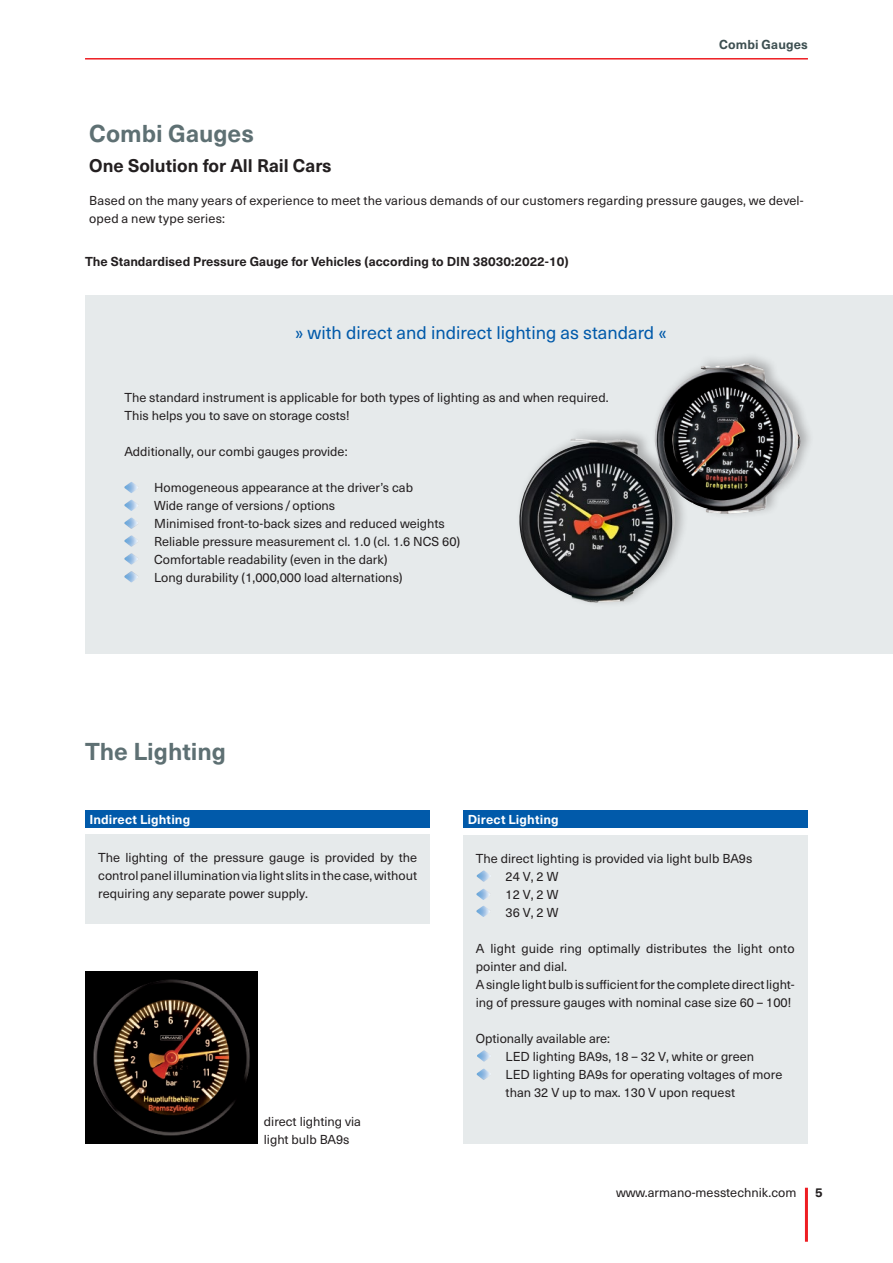
<style>
.page{position:relative;width:893px;height:1263px;background:#fff}
.page>*{position:absolute;margin:0;border:0;box-sizing:border-box;transform-origin:0 0}
.t1{font:700 24px "Neue Haas Unica W1 G";color:#5e7073}
.t2{font:18px "Neue Haas Unica W1 G";color:#015aaa}
.t3{font:700 18px "Neue Haas Unica W1 G";color:#231f20}
.t4{font:12.75px/18px "Neue Haas Unica W1 G";color:#231f20}
.t5{font:700 12.75px "Neue Haas Unica W1 G";color:#231f20}
.t6{font:700 12.75px "Neue Haas Unica W1 G";letter-spacing:.01em;color:#fff}
.t7{font:700 12.75px "Neue Haas Unica W1 G";letter-spacing:.01em;color:#3d4f51}
</style>
<div class="page">
<hr style="left:805px;top:1188px;width:3px;height:54px;background:#ee1d23">
<hr style="left:85px;top:58px;width:723px;height:2px;background:#ee1d23">
<div style="left:85px;top:296px;width:808px;height:358px;background:#e6eaeb"></div>
<div style="left:651px;top:351px;width:163px;height:168px;background:#231f20;opacity:.3"></div>
<img style="left:655px;top:363px;width:146px;height:151px">
<div style="left:515px;top:426px;width:173px;height:182px;background:#231f20;opacity:.3"></div>
<img style="left:519px;top:439px;width:156px;height:164px">
<img style="left:85px;top:971px;width:173px;height:173px">
<img style="left:124px;top:482px;width:14px;height:11px">
<img style="left:124px;top:500px;width:14px;height:11px">
<img style="left:124px;top:518px;width:14px;height:11px">
<img style="left:124px;top:535px;width:14px;height:12px">
<img style="left:124px;top:553px;width:14px;height:11px">
<img style="left:124px;top:571px;width:14px;height:11px">
<div style="left:85px;top:834px;width:344px;height:90px;background:#e6eaeb"></div>
<div style="left:463px;top:835px;width:345px;height:309px;background:#e6eaeb"></div>
<div style="left:85px;top:811px;width:344px;height:17px;background:#015aaa"></div>
<div style="left:463px;top:811px;width:345px;height:17px;background:#015aaa"></div>
<img style="left:477px;top:870px;width:14px;height:12px">
<img style="left:476px;top:906px;width:14px;height:11px">
<img style="left:476px;top:889px;width:14px;height:11px">
<img style="left:477px;top:1050px;width:14px;height:11px">
<img style="left:477px;top:1069px;width:14px;height:11px">
<h1 class="t1" style="left:89px;top:115px;width:166px">Combi Gauges</h1>
<h2 class="t3" style="left:89px;top:152px;width:244px">One Solution for All Rail Cars</h2>
<p class="t7" style="left:719px;top:35px;width:90px">Combi Gauges</p>
<p class="t4" style="left:89px;top:191px;width:716px">Based on the many years of experience to meet the various demands of our customers regarding pressure gauges, we devel&shy;oped a new type series:</p>
<p class="t5" style="left:85px;top:252px;width:485px">The Standardised Pressure Gauge for Vehicles (according to DIN 38030:2022-10)</p>
<h2 class="t2" style="left:295px;top:320px;width:373px">» with direct and indirect lighting as standard «</h2>
<p class="t4" style="left:124px;top:388px;width:486px">The standard instrument is applicable for both types of lighting as and when required.<br>This helps you to save on storage costs!</p>
<p class="t4" style="left:124px;top:442px;width:225px">Additionally, our combi gauges provide:</p>
<p class="t4" style="left:154px;top:478px;width:308px">Homogeneous appearance at the driver’s cab<br>Wide range of versions /options<br>Minimised front-to-back sizes and reduced weights Reliable pressure measurement cl. 1.0 (cl. 1.6 NCS 60)<br>Comfortable readability (even in the dark)<br>Long durability (1,000,000 load alternations)</p>
<h1 class="t1" style="left:85px;top:734px;width:143px">The Lighting</h1>
<p class="t6" style="left:89px;top:810px;width:102px">Indirect Lighting</p>
<p class="t6" style="left:468px;top:810px;width:92px">Direct Lighting</p>
<p class="t4" style="left:98px;top:848px;width:320px;text-align:justify">The lighting of the pressure gauge is provided by the control panel illumination via light slits in the case, without requiring any separate power supply.</p>
<p class="t4" style="left:506px;top:848px;width:248px;text-indent:-30px">The direct lighting is provided via light bulb BA9s<br>24 V, 2 W<br>12 V, 2 W<br>36 V, 2 W</p>
<p class="t4" style="left:476px;top:938px;width:320px">A light guide ring optimally distributes the light onto pointer and dial.<br>A single light bulb is sufficient for the complete direct light&shy;ing of pressure gauges with nominal case size 60 – 100!</p>
<p class="t4" style="left:506px;top:1028px;width:278px;text-indent:-30px">Optionally available are:<br>LED lighting BA9s, 18 – 32 V, white or green<br>LED lighting BA9s for operating voltages of more than 32 V up to max. 130 V upon request</p>
<p class="t4" style="left:264px;top:1112px;width:99px">direct lighting via light bulb BA9s</p>
<p class="t4" style="left:616px;top:1183px;width:182px">www.armano-messtechnik.com</p>
<p class="t5" style="left:815px;top:1183px;width:9px">5</p>
</div>
